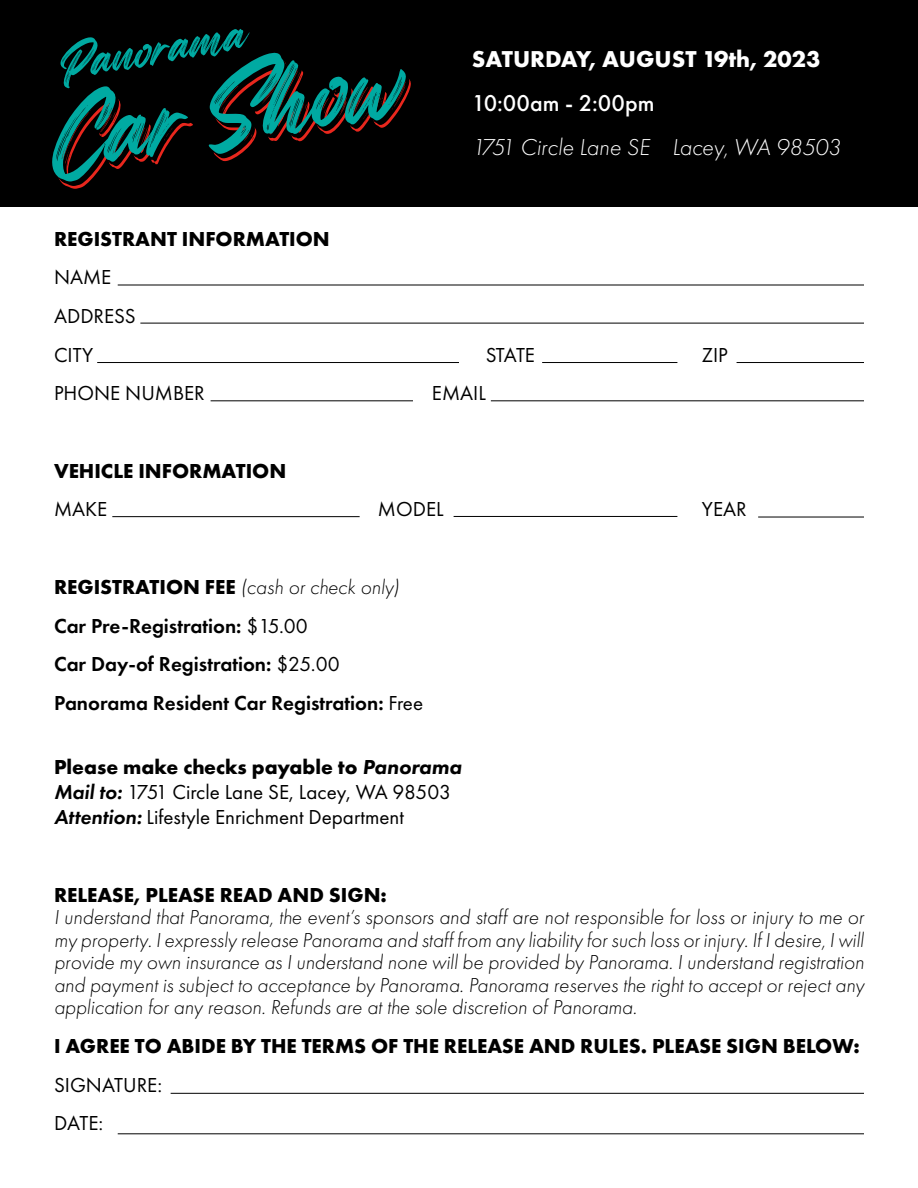
<style>
.page{position:relative;width:918px;height:1188px;background:#fff}
.page>*{position:absolute;margin:0;border:0;box-sizing:border-box;transform-origin:0 0}
.t1{font:italic 91.2px "Regular Brush";color:#e9271d}
.t2{font:italic 43.8px "Regular Brush";color:#00aaa2}
.t3{font:italic 300 23.85px "Futura PT";color:#fff}
.t4{font:700 23.85px "Futura PT";color:#fff}
.t5{font:500 23.85px "Futura PT";color:#fff}
.t6{font:italic 300 21px/22.5px "Futura PT";color:#000;text-align:justify}
.t7{font:21px/38.7px "Futura PT";color:#000}
.t8{font:700 21px "Futura PT";color:#000}
.t9{font:600 21px/38.7px "Futura PT";color:#000}
.s1{font-weight:700}
.s2{font-weight:300;font-style:italic}
.s3{font-weight:400}
.s4{font-weight:800;font-style:italic}
.s5{font-weight:600;font-style:italic}
</style>
<div class="page">
<div style="left:0;top:0;width:918px;height:206px;background:#000"></div>
<hr style="left:118px;top:285px;width:746px;height:1px;background:#000">
<hr style="left:112px;top:516px;width:248px;height:1px;background:#000">
<hr style="left:171px;top:1093px;width:693px;height:1px;background:#000">
<hr style="left:118px;top:1134px;width:746px;height:1px;background:#000">
<hr style="left:454px;top:516px;width:223px;height:1px;background:#000">
<hr style="left:758px;top:517px;width:106px;height:1px;background:#000">
<hr style="left:140px;top:323px;width:724px;height:1px;background:#000">
<hr style="left:97px;top:362px;width:362px;height:1px;background:#000">
<hr style="left:211px;top:401px;width:202px;height:1px;background:#000">
<hr style="left:542px;top:362px;width:135px;height:1px;background:#000">
<hr style="left:737px;top:362px;width:127px;height:1px;background:#000">
<hr style="left:491px;top:401px;width:373px;height:1px;background:#000">
<h2 class="t2" style="left:50px;top:32px;width:192px;rotate:-10deg">Panorama</h2>
<h1 class="t1" style="left:35px;top:77px;width:365px;rotate:-10deg">Car Show</h1>
<p class="t8" style="left:54px;top:225px;width:277px">REGISTRANT INFORMATION</p>
<p class="t7" style="left:54px;top:258px;width:83px">NAME<br>ADDRESS<br>CITY</p>
<p class="t4" style="left:472px;top:43px;width:350px">SATURDAY, AUGUST 19th, 2023</p>
<p class="t5" style="left:472px;top:88px;width:184px">10:00am - 2:00pm</p>
<p class="t3" style="left:472px;top:133px;width:370px">1751 Circle Lane SE Lacey, WA 98503</p>
<p class="t7" style="left:486px;top:335px;width:51px">STATE</p>
<p class="t7" style="left:702px;top:335px;width:27px">ZIP</p>
<p class="t7" style="left:54px;top:374px;width:152px">PHONE NUMBER</p>
<p class="t7" style="left:432px;top:374px;width:55px">EMAIL</p>
<p class="t8" style="left:54px;top:457px;width:234px">VEHICLE INFORMATION</p>
<p class="t7" style="left:54px;top:490px;width:55px">MAKE</p>
<p class="t7" style="left:378px;top:490px;width:67px">MODEL</p>
<p class="t7" style="left:702px;top:490px;width:46px">YEAR</p>
<p class="t9" style="left:54px;top:567px;width:371px"><span class="s1">REGISTRATION FEE</span> <span class="s2">(cash or check only)<br></span>Car Pre-Registration: <span class="s3">$15.00<br></span>Car Day-of Registration: <span class="s3">$25.00<br></span>Panorama Resident Car Registration: <span class="s3">Free</span></p>
<p class="t7" style="left:54px;top:754px;width:409px;line-height:25.2px"><span class="s1">Please make checks payable to</span> <span class="s4">Panorama<br></span><span class="s5">Mail to:</span> 1751 Circle Lane SE, Lacey, WA 98503<br><span class="s5">Attention:</span> Lifestyle Enrichment Department</p>
<p class="t8" style="left:54px;top:881px;width:334px">RELEASE, PLEASE READ AND SIGN:</p>
<p class="t6" style="left:54px;top:906px;width:812px">I understand that Panorama, the event’s sponsors and staff are not responsible for loss or injury to me or my property. I expressly release Panorama and staff from any liability for such loss or injury. If I desire, I will provide my own insurance as I understand none will be provided by Panorama. I understand registration and payment is subject to acceptance by Panorama. Panorama reserves the right to accept or reject any application for any reason. Refunds are at the sole discretion of Panorama.</p>
<p class="t8" style="left:54px;top:1032px;width:808px">I AGREE TO ABIDE BY THE TERMS OF THE RELEASE AND RULES. PLEASE SIGN BELOW:</p>
<p class="t7" style="left:54px;top:1065px;width:110px">SIGNATURE:<br>DATE:</p>
</div>
